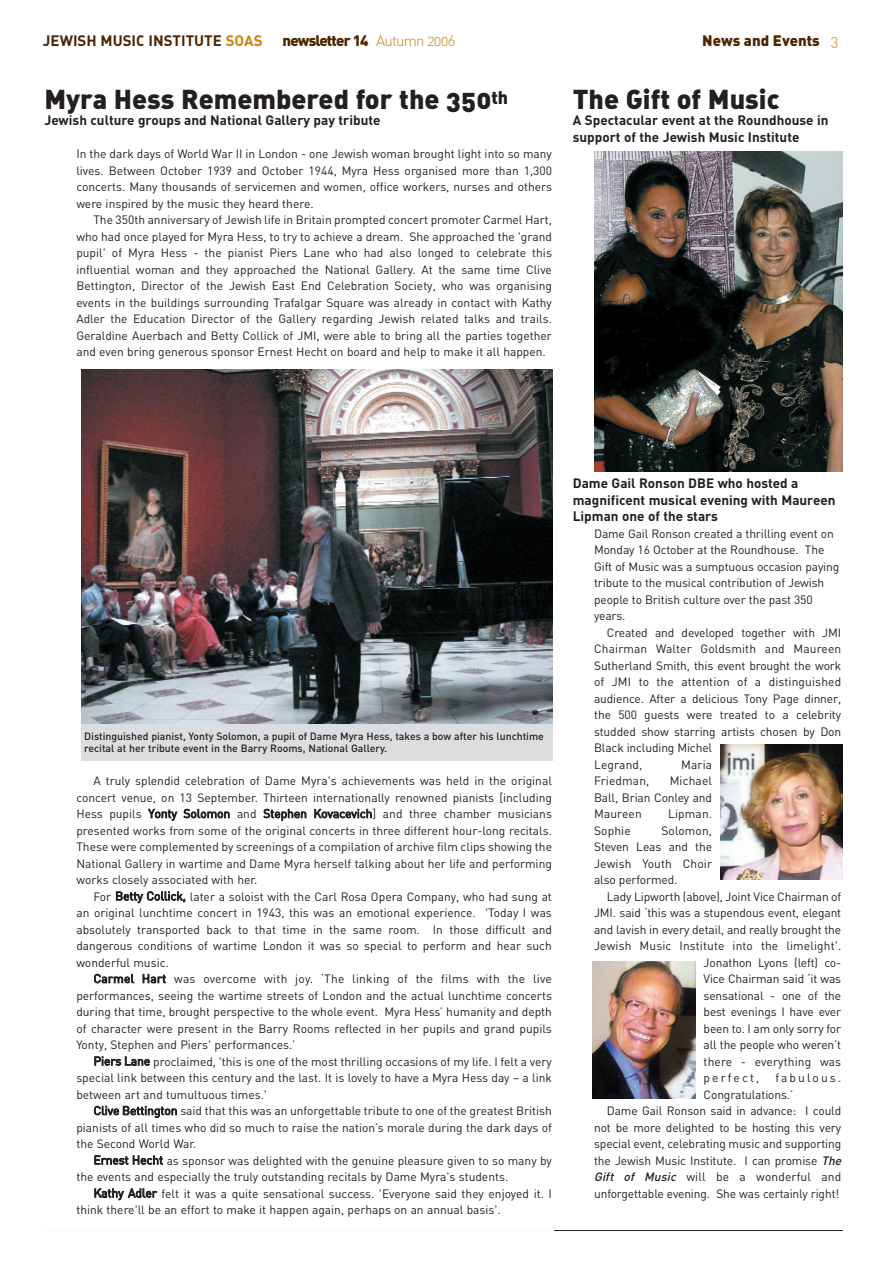
<style>
.page{position:relative;width:893px;height:1263px;background:#fff}
.page>*{position:absolute;margin:0;border:0;box-sizing:border-box;transform-origin:0 0}
.t1{font:27px "DIN Black Alternate";color:#231f20}
.t2{font:15px "DIN Bold Alternate";color:#4d2500}
.t3{font:900 15px "DIN";letter-spacing:-.055em;color:#4d2500}
.t4{font:15px "DIN Black Alternate";color:#4d2500}
.t5{font:700 13.5px/16.5px "DIN";color:#231f20}
.t6{font:12px/16.5px "DIN";letter-spacing:-.01em;color:#231f20;text-align:justify}
.t7{font:12px "DIN";letter-spacing:.01em;color:#231f20}
.t8{font:12px "DIN";letter-spacing:.175em;color:#231f20}
.t9{font:500 10.5px/12.6px "DIN";color:#231f20}
.s1{color:#c7870e}
.s2{font-family:"DIN Light Alternate";font-weight:400;color:#c7870e}
.s3{font-family:"DIN Light Alternate";color:#c7870e}
.s4{font-weight:500;font-style:italic}
</style>
<div class="page">
<hr style="left:43px;top:1230px;width:799px;height:1px;background:#231f20">
<div style="left:43px;top:78px;width:510px;height:1153px;background:#fff"></div>
<img style="left:594px;top:152px;width:248px;height:320px">
<img style="left:81px;top:370px;width:471px;height:355px">
<img style="left:720px;top:745px;width:122px;height:134px">
<div style="left:81px;top:725px;width:471px;height:36px;background:#dcdddf"></div>
<img style="left:593px;top:961px;width:102px;height:137px">
<p class="t2" style="left:43px;top:35px;width:221px">JEWISH MUSIC INSTITUTE <span class="s1">SOAS</span></p>
<p class="t3" style="left:282px;top:35px;width:174px">newsletter 14 <span class="s2">Autumn 2006</span></p>
<p class="t4" style="left:702px;top:35px;width:138px">News and Events <span class="s3">3</span></p>
<h1 class="t1" style="left:44px;top:89px;width:465px">Myra Hess Remembered for the 350<sup>th</sup></h1>
<p class="t5" style="left:44px;top:113px;width:337px">Jewish culture groups and National Gallery pay tribute</p>
<p class="t6" style="left:76px;top:147px;width:477px">In the dark days of World War II in London - one Jewish woman brought light into so many lives. Between October 1939 and October 1944, Myra Hess organised more than 1,300 concerts. Many thousands of servicemen and women, office workers, nurses and others were inspired by the music they heard there.</p>
<p class="t6" style="left:76px;top:213px;width:477px;text-indent:17px">The 350th anniversary of Jewish life in Britain prompted concert promoter Carmel Hart, who had once played for Myra Hess, to try to achieve a dream. She approached the 'grand pupil' of Myra Hess - the pianist Piers Lane who had also longed to celebrate this influential woman and they approached the National Gallery. At the same time Clive Bettington, Director of the Jewish East End Celebration Society, who was organising events in the buildings surrounding Trafalgar Square was already in contact with Kathy Adler the Education Director of the Gallery regarding Jewish related talks and trails.<br>Geraldine Auerbach and Betty Collick of JMI, were able to bring all the parties together and even bring generous sponsor Ernest Hecht on board and help to make it all happen.</p>
<h1 class="t1" style="left:573px;top:89px;width:208px">The Gift of Music</h1>
<p class="t5" style="left:573px;top:113px;width:257px">A Spectacular event at the Roundhouse in support of the Jewish Music Institute</p>
<p class="t9" style="left:84px;top:731px;width:461px">Distinguished pianist, Yonty Solomon, a pupil of Dame Myra Hess, takes a bow after his lunchtime recital at her tribute event in the Barry Rooms, National Gallery.</p>
<p class="t6" style="left:76px;top:774px;width:477px;text-indent:17px">A truly splendid celebration of Dame Myra's achievements was held in the original concert venue, on 13 September. Thirteen internationally renowned pianists [including Hess pupils Yonty Solomon and Stephen Kovacevich] and three chamber musicians presented works from some of the original concerts in three different hour-long recitals.<br>These were complemented by screenings of a compilation of archive film clips showing the National Gallery in wartime and Dame Myra herself talking about her life and performing works closely associated with her.</p>
<p class="t6" style="left:76px;top:889px;width:477px;text-indent:17px">For Betty Collick, later a soloist with the Carl Rosa Opera Company, who had sung at an original lunchtime concert in 1943, this was an emotional experience. 'Today I was absolutely transported back to that time in the same room. In those difficult and dangerous conditions of wartime London it was so special to perform and hear such wonderful music.</p>
<p class="t6" style="left:76px;top:972px;width:477px;text-indent:17px">Carmel Hart was overcome with joy. ‘The linking of the films with the live performances, seeing the wartime streets of London and the actual lunchtime concerts during that time, brought perspective to the whole event. Myra Hess’ humanity and depth of character were present in the Barry Rooms reflected in her pupils and grand pupils Yonty, Stephen and Piers' performances.’</p>
<p class="t6" style="left:76px;top:1054px;width:477px;text-indent:17px">Piers Lane proclaimed, 'this is one of the most thrilling occasions of my life. I felt a very special link between this century and the last. It is lovely to have a Myra Hess day – a link between art and tumultuous times.'</p>
<p class="t6" style="left:76px;top:1104px;width:477px;text-indent:17px">Clive Bettington said that this was an unforgettable tribute to one of the greatest British pianists of all times who did so much to raise the nation’s morale during the dark days of the Second World War.</p>
<p class="t6" style="left:76px;top:1153px;width:477px;text-indent:17px">Ernest Hecht as sponsor was delighted with the genuine pleasure given to so many by the events and especially the truly outstanding recitals by Dame Myra's students.</p>
<p class="t6" style="left:76px;top:1186px;width:477px;text-indent:17px">Kathy Adler felt it was a quite sensational success. 'Everyone said they enjoyed it. I think there'll be an effort to make it happen again, perhaps on an annual basis'.</p>
<p class="t5" style="left:573px;top:476px;width:264px">Dame Gail Ronson DBE who hosted a magnificent musical evening with Maureen<br>Lipman one of the stars</p>
<p class="t6" style="left:594px;top:526px;width:247px;text-align:left">Dame Gail Ronson created a thrilling event on Monday 16 October at the Roundhouse. The Gift of Music was a sumptuous occasion paying tribute to the musical contribution of Jewish people to British culture over the past 350 years.</p>
<p class="t6" style="left:594px;top:625px;width:249px;text-align:left;text-indent:13px">Created and developed together with JMI Chairman Walter Goldsmith and Maureen Sutherland Smith, this event brought the work of JMI to the attention of a distinguished audience. After a delicious Tony Page dinner, the 500 guests were treated to a celebrity studded show starring artists chosen by Don Black including Michel<br>Legrand,</p>
<p class="t6" style="left:681px;top:757px;width:32px">Maria</p>
<p class="t7" style="left:594px;top:776px;width:57px">Friedman,</p>
<p class="t6" style="left:594px;top:774px;width:119px;text-indent:76px">Michael Ball, Brian Conley and Maureen</p>
<p class="t6" style="left:668px;top:807px;width:46px">Lipman.</p>
<p class="t6" style="left:594px;top:823px;width:119px;text-indent:67px">Solomon, Steven Leas and the Jewish Youth Choir also performed.</p>
<p class="t6" style="left:607px;top:889px;width:236px">Lady Lipworth (above), Joint Vice Chairman of</p>
<p class="t6" style="left:594px;top:906px;width:249px">JMI. said ‘this was a stupendous event, elegant</p>
<p class="t6" style="left:594px;top:922px;width:249px">and lavish in every detail, and really brought the</p>
<p class="t7" style="left:594px;top:941px;width:249px">Jewish Music Institute into the limelight'.</p>
<p class="t6" style="left:703px;top:955px;width:139px">Jonathon Lyons (left) co-</p>
<p class="t6" style="left:703px;top:972px;width:139px">Vice Chairman said ‘it was</p>
<p class="t6" style="left:703px;top:988px;width:139px">sensational - one of the</p>
<p class="t6" style="left:703px;top:1005px;width:139px">best evenings I have ever</p>
<p class="t6" style="left:703px;top:1021px;width:139px">been to. I am only sorry for</p>
<p class="t6" style="left:703px;top:1038px;width:139px">all the people who weren’t</p>
<p class="t7" style="left:703px;top:1057px;width:139px">there - everything was</p>
<p class="t8" style="left:703px;top:1073px;width:57px">perfect,</p>
<p class="t8" style="left:775px;top:1073px;width:67px">fabulous.</p>
<p class="t6" style="left:703px;top:1087px;width:91px">Congratulations.’</p>
<p class="t6" style="left:607px;top:1104px;width:236px">Dame Gail Ronson said in advance: I could</p>
<p class="t6" style="left:594px;top:1120px;width:249px">not be more delighted to be hosting this very</p>
<p class="t6" style="left:594px;top:1137px;width:249px">special event, celebrating music and supporting</p>
<p class="t6" style="left:594px;top:1153px;width:251px">the Jewish Music Institute. I can promise <span class="s4">The</span></p>
<p class="t7" style="left:594px;top:1172px;width:249px"><span class="s4">Gift of Music</span> will be a wonderful and</p>
<p class="t6" style="left:594px;top:1186px;width:247px">unforgettable evening. She was certainly right!</p>
<p class="t6" style="left:594px;top:823px;width:38px">Sophie</p>
</div>
